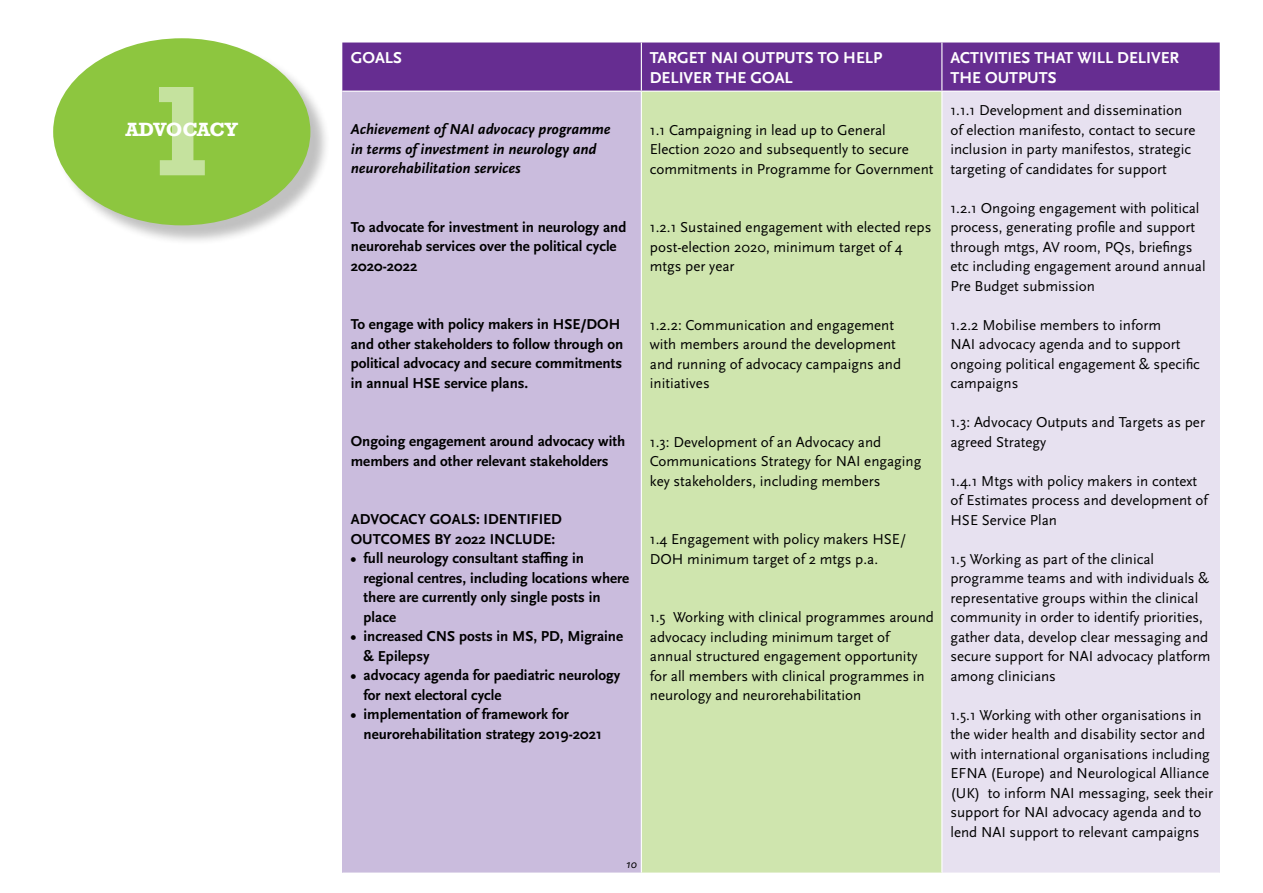
<style>
.page{position:relative;width:1263px;height:893px;background:#fff}
.page>*{position:absolute;margin:0;border:0;box-sizing:border-box;transform-origin:0 0}
.t1{font:700 120px "Rockwell";color:#fff}
.t2{font:700 18px "Rockwell";letter-spacing:-.045em;color:#fff}
.t3{font:700 16.5px/19.5px "Scala Sans";color:#fff}
.t4{font:15px/19.5px "Scala Sans";color:#000}
.t5{font:700 15px/19.5px "Scala Sans";color:#000}
.t6{font:italic 700 15px/19.5px "Scala Sans";color:#000}
.t7{font:italic 12px "Scala Sans";color:#000}
</style>
<div class="page">
<div style="left:56px;top:41px;width:275px;height:205px;background:#000;opacity:.25"></div>
<div style="left:53px;top:38px;width:257px;height:187px;background:#8dc63f;border-radius:50%"></div>
<div style="left:342px;top:43px;width:878px;height:48px;background:#662d91"></div>
<div style="left:342px;top:91px;width:299px;height:782px;background:#cabcdd"></div>
<div style="left:641px;top:91px;width:301px;height:782px;background:#cfe5ae"></div>
<div style="left:942px;top:91px;width:278px;height:782px;background:#e7e1f0"></div>
<hr style="left:342px;top:91px;width:299px;height:1px;background:#fff">
<hr style="left:641px;top:91px;width:301px;height:1px;background:#fff">
<hr style="left:942px;top:91px;width:278px;height:1px;background:#fff">
<hr style="left:641px;top:43px;width:1px;height:48px;background:#fff">
<hr style="left:941px;top:43px;width:1px;height:48px;background:#fff">
<hr style="left:641px;top:92px;width:1px;height:781px;background:#fff">
<hr style="left:941px;top:92px;width:1px;height:781px;background:#fff">
<h1 class="t1" style="left:144px;top:54px;width:77px">1</h1>
<p class="t2" style="left:125px;top:118px;width:114px">ADVOCACY</p>
<p class="t3" style="left:351px;top:48px;width:53px">GOALS</p>
<p class="t3" style="left:650px;top:48px;width:234px">TARGET NAI OUTPUTS TO HELP<br>DELIVER THE GOAL</p>
<p class="t3" style="left:950px;top:48px;width:230px">ACTIVITIES THAT WILL DELIVER<br>THE OUTPUTS</p>
<p class="t6" style="left:351px;top:120px;width:261px">Achievement of NAI advocacy programme in terms of investment in neurology and neurorehabilitation services</p>
<p class="t5" style="left:351px;top:218px;width:277px">To advocate for investment in neurology and neurorehab services over the political cycle<br>2020-2022</p>
<p class="t5" style="left:351px;top:315px;width:274px">To engage with policy makers in HSE/DOH and other stakeholders to follow through on political advocacy and secure commitments in annual HSE service plans.</p>
<p class="t5" style="left:351px;top:432px;width:276px">Ongoing engagement around advocacy with members and other relevant stakeholders</p>
<p class="t5" style="left:351px;top:510px;width:213px">ADVOCACY GOALS: IDENTIFIED<br>OUTCOMES BY 2022 INCLUDE:</p>
<p class="t5" style="left:364px;top:549px;width:267px;text-indent:-13px">• full neurology consultant staffing in regional centres, including locations where there are currently only single posts in place</p>
<p class="t5" style="left:364px;top:627px;width:261px;text-indent:-13px">• increased CNS posts in MS, PD, Migraine &amp; Epilepsy</p>
<p class="t5" style="left:364px;top:666px;width:258px;text-indent:-13px">• advocacy agenda for paediatric neurology for next electoral cycle</p>
<p class="t5" style="left:364px;top:705px;width:240px;text-indent:-13px">• implementation of framework for neurorehabilitation strategy 2019-2021</p>
<p class="t4" style="left:650px;top:120px;width:285px">1.1 Campaigning in lead up to General<br>Election 2020 and subsequently to secure commitments in Programme for Government</p>
<p class="t4" style="left:650px;top:218px;width:283px">1.2.1 Sustained engagement with elected reps post-election 2020, minimum target of 4 mtgs per year</p>
<p class="t4" style="left:650px;top:315px;width:253px">1.2.2: Communication and engagement with members around the development and running of advocacy campaigns and initiatives</p>
<p class="t4" style="left:650px;top:432px;width:273px">1.3: Development of an Advocacy and<br>Communications Strategy for NAI engaging key stakeholders, including members</p>
<p class="t4" style="left:650px;top:530px;width:258px">1.4 Engagement with policy makers HSE/<br>DOH minimum target of 2 mtgs p.a.</p>
<p class="t4" style="left:650px;top:608px;width:286px">1.5 Working with clinical programmes around advocacy including minimum target of annual structured engagement opportunity for all members with clinical programmes in neurology and neurorehabilitation</p>
<p class="t7" style="left:626px;top:857px;width:12px">10</p>
<p class="t4" style="left:950px;top:101px;width:247px">1.1.1 Development and dissemination of election manifesto, contact to secure inclusion in party manifestos, strategic targeting of candidates for support</p>
<p class="t4" style="left:950px;top:198px;width:257px">1.2.1 Ongoing engagement with political process, generating profile and support through mtgs, AV room, PQs, briefings etc including engagement around annual Pre Budget submission</p>
<p class="t4" style="left:950px;top:315px;width:251px">1.2.2 Mobilise members to inform<br>NAI advocacy agenda and to support ongoing political engagement &amp; specific campaigns</p>
<p class="t4" style="left:950px;top:413px;width:256px">1.3: Advocacy Outputs and Targets as per agreed Strategy</p>
<p class="t4" style="left:950px;top:471px;width:259px">1.4.1 Mtgs with policy makers in context of Estimates process and development of<br>HSE Service Plan</p>
<p class="t4" style="left:950px;top:549px;width:262px">1.5 Working as part of the clinical programme teams and with individuals &amp; representative groups within the clinical community in order to identify priorities, gather data, develop clear messaging and secure support for NAI advocacy platform among clinicians</p>
<p class="t4" style="left:950px;top:705px;width:264px">1.5.1 Working with other organisations in the wider health and disability sector and with international organisations including EFNA (Europe) and Neurological Alliance (UK) to inform NAI messaging, seek their support for NAI advocacy agenda and to lend NAI support to relevant campaigns</p>
</div>
